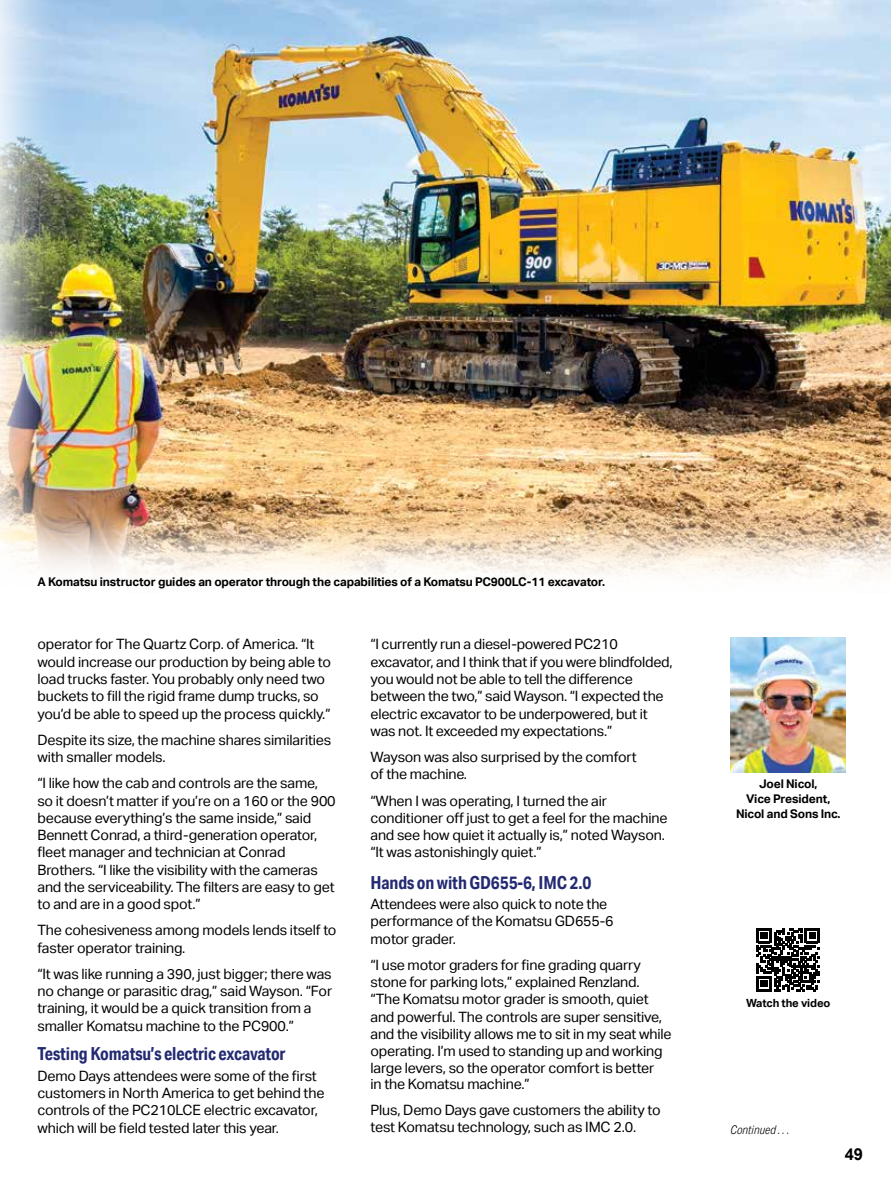
<style>
.page{position:relative;width:891px;height:1188px;background:#fff}
.page>*{position:absolute;margin:0;border:0;box-sizing:border-box;transform-origin:0 0}
.t1{font:700 18px "Aktiv Grotesk Cd";letter-spacing:-.01em;color:#232a72}
.t2{font:700 16.5px "Arial";color:#000}
.t3{font:14.25px/17.2px "Aktiv Grotesk";letter-spacing:-.01em;color:#000}
.t4{font:700 12px/15px "Aktiv Grotesk";letter-spacing:-.01em;color:#000;text-align:center}
.t5{font:italic 300 12px "Aktiv Grotesk Cd";color:#000}
.t6{font:700 11.25px "Aktiv Grotesk";letter-spacing:-.01em;color:#000}
</style>
<div class="page">
<img style="left:0;top:0;width:891px;height:577px">
<img style="left:730px;top:638px;width:116px;height:135px">
<svg style="left:757px;top:928px;width:63px;height:63px"></svg>
<p class="t4" style="left:38px;top:574px;width:569px">A Komatsu instructor guides an operator through the capabilities of a Komatsu PC900LC-11 excavator.</p>
<p class="t3" style="left:38px;top:636px;width:295px">operator for The Quartz Corp. of America. “It would increase our production by being able to load trucks faster. You probably only need two buckets to fill the rigid frame dump trucks, so you’d be able to speed up the process quickly.”</p>
<p class="t3" style="left:38px;top:731px;width:295px">Despite its size, the machine shares similarities with smaller models.</p>
<p class="t3" style="left:38px;top:775px;width:300px">“I like how the cab and controls are the same, so it doesn’t matter if you’re on a 160 or the 900 because everything’s the same inside,” said Bennett Conrad, a third-generation operator, fleet manager and technician at Conrad Brothers. “I like the visibility with the cameras and the serviceability. The filters are easy to get to and are in a good spot.”</p>
<p class="t3" style="left:38px;top:922px;width:300px">The cohesiveness among models lends itself to faster operator training.</p>
<p class="t3" style="left:38px;top:965px;width:296px">“It was like running a 390, just bigger; there was no change or parasitic drag,” said Wayson. “For training, it would be a quick transition from a smaller Komatsu machine to the PC900.”</p>
<p class="t1" style="left:38px;top:1043px;width:250px">Testing Komatsu’s electric excavator</p>
<p class="t3" style="left:38px;top:1067px;width:288px">Demo Days attendees were some of the first customers in North America to get behind the controls of the PC210LCE electric excavator, which will be field tested later this year.</p>
<p class="t3" style="left:370px;top:636px;width:304px">“I currently run a diesel-powered PC210 excavator, and I think that if you were blindfolded, you would not be able to tell the difference between the two,” said Wayson. “I expected the electric excavator to be underpowered, but it was not. It exceeded my expectations.”</p>
<p class="t3" style="left:370px;top:748px;width:268px">Wayson was also surprised by the comfort of the machine.</p>
<p class="t3" style="left:370px;top:792px;width:299px">“When I was operating, I turned the air conditioner off just to get a feel for the machine and see how quiet it actually is,” noted Wayson. “It was astonishingly quiet.”</p>
<p class="t1" style="left:370px;top:871px;width:222px">Hands on with GD655-6, IMC 2.0</p>
<p class="t3" style="left:370px;top:896px;width:245px">Attendees were also quick to note the performance of the Komatsu GD655-6 motor grader.</p>
<p class="t3" style="left:370px;top:956px;width:303px">“I use motor graders for fine grading quarry stone for parking lots,” explained Renzland. “The Komatsu motor grader is smooth, quiet and powerful. The controls are super sensitive, and the visibility allows me to sit in my seat while operating. I’m used to standing up and working large levers, so the operator comfort is better<br>in the Komatsu machine.”</p>
<p class="t3" style="left:370px;top:1102px;width:292px;line-height:16.8px">Plus, Demo Days gave customers the ability to test Komatsu technology, such as IMC 2.0.</p>
<p class="t4" style="left:736px;top:777px;width:106px">Joel Nicol,<br>Vice President,<br>Nicol and Sons Inc.</p>
<p class="t6" style="left:746px;top:996px;width:86px">Watch the video</p>
<p class="t5" style="left:730px;top:1122px;width:60px">Continued . . .</p>
<p class="t2" style="left:845px;top:1144px;width:20px">49</p>
</div>
